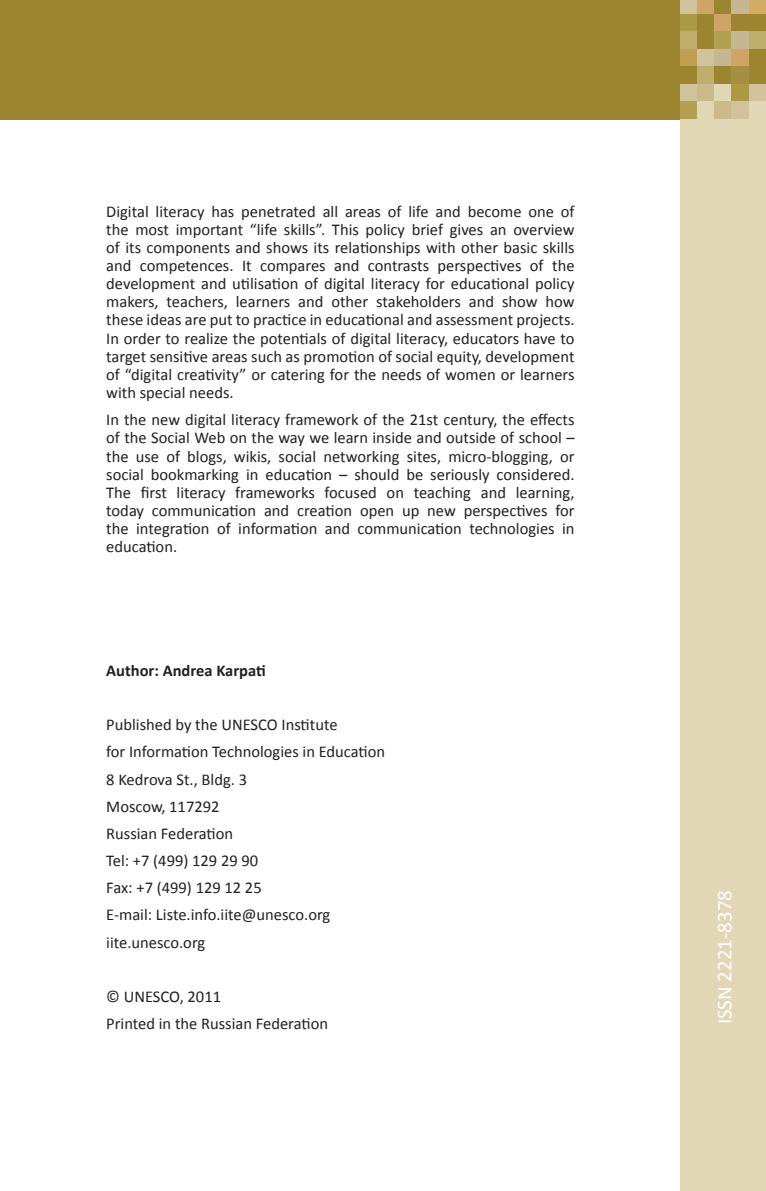
<style>
.page{position:relative;width:766px;height:1191px;background:#fff}
.page>*{position:absolute;margin:0;border:0;box-sizing:border-box;transform-origin:0 0}
.t1{font:21px "Calibri";color:#fff}
.Text{font:16.5px/18.1px "Calibri";color:#231f20;text-align:justify}
.Text-2{font:700 16.5px "Calibri";color:#231f20}
</style>
<div class="page">
<div style="left:0;top:0;width:680px;height:119px;background:#9b8530"></div>
<div style="left:680px;top:119px;width:85px;height:1072px;background:#e1d6b5"></div>
<div style="left:748px;top:0;width:17px;height:14px;background:#d2ab64"></div>
<div style="left:748px;top:14px;width:17px;height:17px;background:#9b8530"></div>
<div style="left:748px;top:31px;width:17px;height:18px;background:#bead6d"></div>
<div style="left:748px;top:49px;width:17px;height:17px;background:#9b8530"></div>
<div style="left:748px;top:66px;width:17px;height:18px;background:#9b8530"></div>
<div style="left:748px;top:84px;width:17px;height:18px;background:#d0c39c"></div>
<div style="left:748px;top:102px;width:17px;height:17px;background:#e1d6b5"></div>
<div style="left:680px;top:0;width:17px;height:14px;background:#d0c39c"></div>
<div style="left:697px;top:0;width:17px;height:14px;background:#cfa567"></div>
<div style="left:714px;top:0;width:17px;height:14px;background:#9b8530"></div>
<div style="left:731px;top:0;width:17px;height:14px;background:#c7b692"></div>
<div style="left:680px;top:14px;width:17px;height:17px;background:#ac9945"></div>
<div style="left:697px;top:14px;width:17px;height:17px;background:#9b8530"></div>
<div style="left:714px;top:14px;width:17px;height:17px;background:#cfa567"></div>
<div style="left:731px;top:14px;width:17px;height:17px;background:#9b8530"></div>
<div style="left:680px;top:31px;width:17px;height:18px;background:#bead6d"></div>
<div style="left:697px;top:31px;width:17px;height:18px;background:#9b8530"></div>
<div style="left:714px;top:31px;width:17px;height:18px;background:#b2a052"></div>
<div style="left:731px;top:31px;width:17px;height:18px;background:#c7b692"></div>
<div style="left:680px;top:49px;width:17px;height:17px;background:#c09e51"></div>
<div style="left:697px;top:49px;width:17px;height:17px;background:#d0c39c"></div>
<div style="left:714px;top:49px;width:17px;height:17px;background:#c7b692"></div>
<div style="left:731px;top:49px;width:17px;height:17px;background:#cfa567"></div>
<div style="left:680px;top:66px;width:17px;height:18px;background:#9b8530"></div>
<div style="left:697px;top:66px;width:17px;height:18px;background:#bead6d"></div>
<div style="left:714px;top:66px;width:17px;height:18px;background:#9b8530"></div>
<div style="left:731px;top:66px;width:17px;height:18px;background:#a48f42"></div>
<div style="left:680px;top:84px;width:17px;height:18px;background:#d0c39c"></div>
<div style="left:697px;top:84px;width:17px;height:18px;background:#cbba89"></div>
<div style="left:714px;top:84px;width:17px;height:18px;background:#e1d6b5"></div>
<div style="left:731px;top:84px;width:17px;height:18px;background:#ac9945"></div>
<div style="left:680px;top:102px;width:17px;height:17px;background:#b2a052"></div>
<div style="left:697px;top:102px;width:17px;height:17px;background:#e1d6b5"></div>
<div style="left:714px;top:102px;width:17px;height:17px;background:#cbba89"></div>
<div style="left:731px;top:102px;width:17px;height:17px;background:#d0c39c"></div>
<p class="Text" style="left:106px;top:201px;width:469px">Digital literacy has penetrated all areas of life and become one of the most important “life skills”. This policy brief gives an overview of its components and shows its relationships with other basic skills and competences. It compares and contrasts perspectives of the development and utilisation of digital literacy for educational policy makers, teachers, learners and other stakeholders and show how these ideas are put to practice in educational and assessment projects.<br>In order to realize the potentials of digital literacy, educators have to target sensitive areas such as promotion of social equity, development of “digital creativity” or catering for the needs of women or learners with special needs.</p>
<p class="Text" style="left:106px;top:410px;width:469px">In the new digital literacy framework of the 21st century, the effects of the Social Web on the way we learn inside and outside of school – the use of blogs, wikis, social networking sites, micro-blogging, or social bookmarking in education – should be seriously considered.<br>The first literacy frameworks focused on teaching and learning, today communication and creation open up new perspectives for the integration of information and communication technologies in education.</p>
<p class="Text-2" style="left:106px;top:660px;width:161px">Author: Andrea Karpati</p>
<p class="Text" style="left:106px;top:715px;width:233px">Published by the UNESCO Institute</p>
<p class="Text" style="left:106px;top:742px;width:280px">for Information Technologies in Education</p>
<p class="Text" style="left:106px;top:769px;width:142px">8 Kedrova St., Bldg. 3</p>
<p class="Text" style="left:106px;top:796px;width:115px">Moscow, 117292</p>
<p class="Text" style="left:106px;top:823px;width:128px">Russian Federation</p>
<p class="Text" style="left:106px;top:850px;width:153px">Tel: +7 (499) 129 29 90</p>
<p class="Text" style="left:106px;top:878px;width:157px">Fax: +7 (499) 129 12 25</p>
<p class="Text" style="left:106px;top:905px;width:225px">E-mail: Liste.info.iite@unesco.org</p>
<p class="Text" style="left:106px;top:932px;width:101px">iite.unesco.org</p>
<p class="Text" style="left:106px;top:986px;width:116px">© UNESCO, 2011</p>
<p class="Text" style="left:106px;top:1013px;width:223px">Printed in the Russian Federation</p>
<p class="t1" style="left:711px;top:1024px;width:136px;rotate:-90deg">ISSN 2221-8378</p>
</div>
